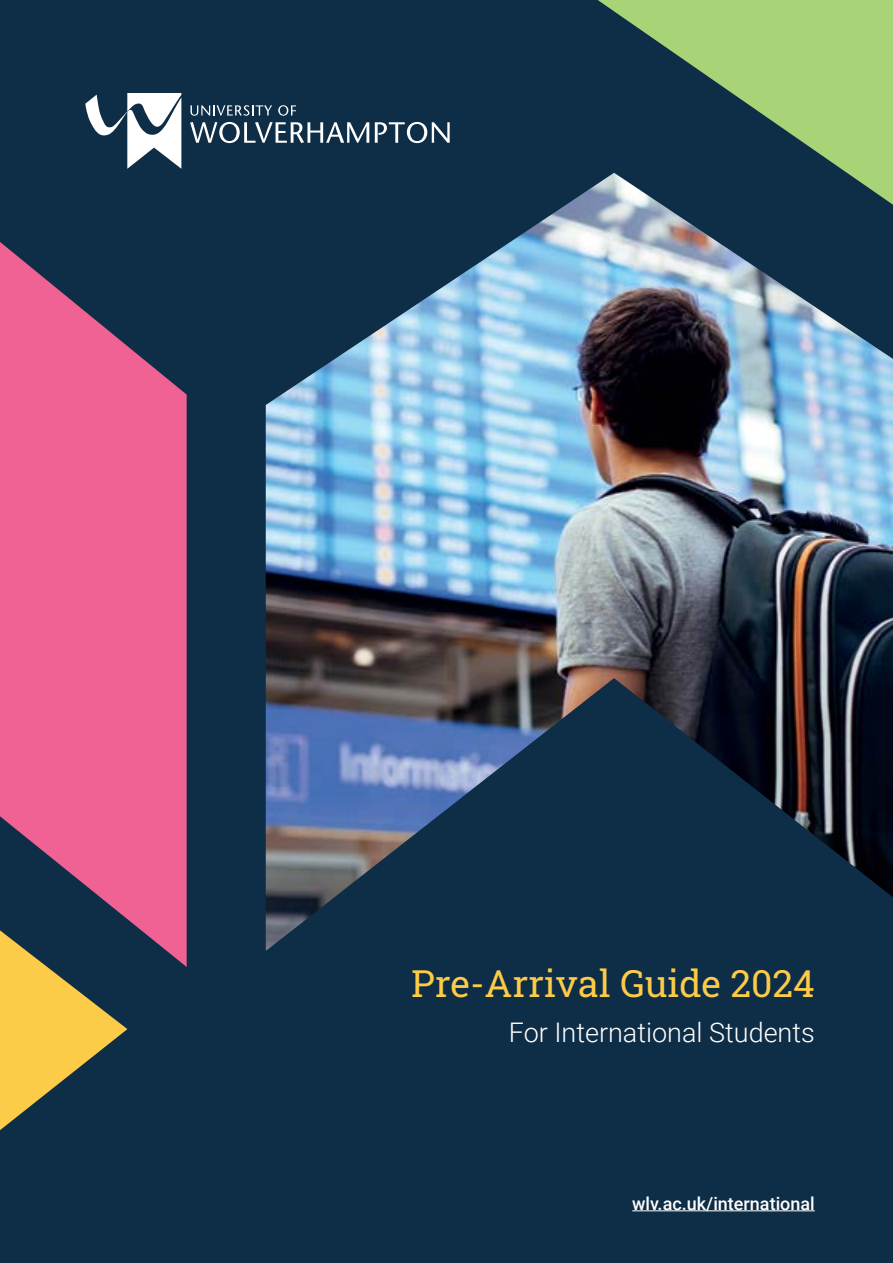
<style>
.page{position:relative;width:893px;height:1263px;background:#0e2d46}
.page>*{position:absolute;margin:0;border:0;box-sizing:border-box;transform-origin:0 0}
.t1{font:37.5px "Roboto Slab";color:#fccb47}
.t2{font:300 27px "Roboto";color:#fff}
.t3{font:500 18px "Roboto";color:#fff}
</style>
<div class="page">
<svg style="left:190px;top:105px;width:82px;height:11px"></svg>
<svg style="left:278px;top:105px;width:18px;height:11px"></svg>
<svg style="left:85px;top:93px;width:96px;height:76px"></svg>
<svg style="left:190px;top:122px;width:179px;height:21px"></svg>
<svg style="left:375px;top:122px;width:75px;height:21px"></svg>
<svg style="left:0;top:967px;width:127px;height:163px"></svg>
<svg style="left:0;top:242px;width:187px;height:725px;fill:#f06294"></svg>
<svg style="left:598px;top:0;width:295px;height:173px;fill:#a9d377"></svg>
<img style="left:266px;top:173px;width:627px;height:778px">
<hr style="left:632px;top:1210px;width:183px;height:1px;background:#fff">
<h1 class="t1" style="left:411px;top:957px;width:405px">Pre-Arrival Guide 2024</h1>
<p class="t2" style="left:509px;top:1013px;width:307px">For International Students</p>
<p class="t3" style="left:632px;top:1190px;width:184px">wlv.ac.uk/international</p>
</div>
